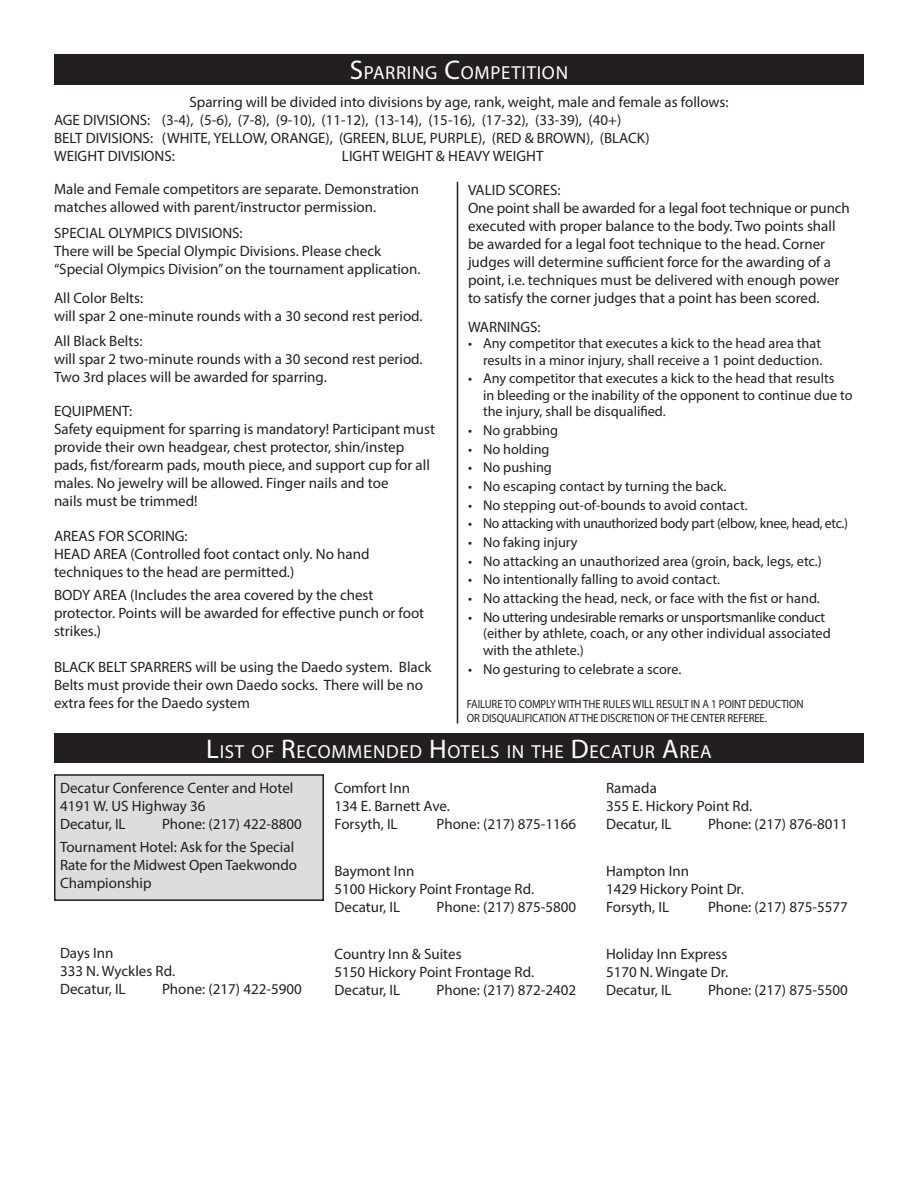
<style>
.page{position:relative;width:918px;height:1188px;background:#fff}
.page>*{position:absolute;margin:0;border:0;box-sizing:border-box;transform-origin:0 0}
.t1{font:18.9px "Myriad Pro";letter-spacing:.035em;color:#fff}
.t2{font:15px/18px "Myriad Pro";color:#231f20}
.t3{font:14.25px/16.5px "Myriad Pro";color:#231f20}
.t4{font:14.25px "Myriad Pro";letter-spacing:-.02em;color:#231f20}
.t5{font:12px/14.4px "Myriad Pro";letter-spacing:-.01em;color:#231f20;scale:.9 1}
.s1{font-size:27px}
</style>
<div class="page">
<div style="left:55px;top:775px;width:268px;height:125px;background:#dcdddf"></div>
<div style="left:54px;top:774px;width:270px;height:127px;border:2px solid #231f20"></div>
<div style="left:54px;top:54px;width:810px;height:30px;background:#231f20"></div>
<hr style="left:457px;top:182px;width:1px;height:542px;background:#231f20">
<div style="left:54px;top:733px;width:810px;height:29px;background:#231f20"></div>
<p class="t1" style="left:350px;top:61px;width:220px"><span class="s1">S</span>PARRING <span class="s1">C</span>OMPETITION</p>
<p class="t2" style="left:189px;top:92px;width:541px">Sparring will be divided into divisions by age, rank, weight, male and female as follows:</p>
<p class="t2" style="left:54px;top:110px;width:569px">AGE DIVISIONS: (3-4), (5-6), (7-8), (9-10), (11-12), (13-14), (15-16), (17-32), (33-39), (40+)</p>
<p class="t2" style="left:54px;top:128px;width:597px">BELT DIVISIONS: (WHITE, YELLOW, ORANGE), (GREEN, BLUE, PURPLE), (RED &amp; BROWN), (BLACK)</p>
<p class="t2" style="left:54px;top:146px;width:122px">WEIGHT DIVISIONS:</p>
<p class="t2" style="left:342px;top:146px;width:203px">LIGHT WEIGHT &amp; HEAVY WEIGHT</p>
<p class="t2" style="left:54px;top:180px;width:367px">Male and Female competitors are separate. Demonstration matches allowed with parent/instructor permission.</p>
<p class="t2" style="left:54px;top:224px;width:190px">SPECIAL OLYMPICS DIVISIONS:</p>
<p class="t2" style="left:54px;top:242px;width:368px">There will be Special Olympic Divisions. Please check “Special Olympics Division” on the tournament application.</p>
<p class="t2" style="left:54px;top:288px;width:91px">All Color Belts:</p>
<p class="t2" style="left:54px;top:306px;width:370px">will spar 2 one-minute rounds with a 30 second rest period.</p>
<p class="t2" style="left:54px;top:332px;width:90px">All Black Belts:</p>
<p class="t2" style="left:54px;top:350px;width:370px">will spar 2 two-minute rounds with a 30 second rest period.</p>
<p class="t2" style="left:54px;top:368px;width:274px">Two 3rd places will be awarded for sparring.</p>
<p class="t2" style="left:54px;top:402px;width:80px">EQUIPMENT:</p>
<p class="t2" style="left:54px;top:420px;width:383px">Safety equipment for sparring is mandatory! Participant must provide their own headgear, chest protector, shin/instep pads, fist/forearm pads, mouth piece, and support cup for all males. No jewelry will be allowed. Finger nails and toe<br>nails must be trimmed!</p>
<p class="t2" style="left:54px;top:526px;width:135px">AREAS FOR SCORING:</p>
<p class="t2" style="left:54px;top:544px;width:317px">HEAD AREA (Controlled foot contact only. No hand techniques to the head are permitted.)</p>
<p class="t2" style="left:54px;top:586px;width:372px">BODY AREA (Includes the area covered by the chest protector. Points will be awarded for effective punch or foot strikes.)</p>
<p class="t2" style="left:54px;top:658px;width:379px">BLACK BELT SPARRERS will be using the Daedo system. Black</p>
<p class="t2" style="left:54px;top:676px;width:370px">Belts must provide their own Daedo socks. There will be no</p>
<p class="t2" style="left:54px;top:694px;width:198px">extra fees for the Daedo system</p>
<p class="t2" style="left:468px;top:181px;width:94px">VALID SCORES:</p>
<p class="t2" style="left:468px;top:199px;width:383px">One point shall be awarded for a legal foot technique or punch executed with proper balance to the body. Two points shall be awarded for a legal foot technique to the head. Corner judges will determine sufficient force for the awarding of a point, i.e. techniques must be delivered with enough power to satisfy the corner judges that a point has been scored.</p>
<p class="t2" style="left:468px;top:317px;width:74px">WARNINGS:</p>
<p class="t3" style="left:468px;top:335px;width:356px;text-align:right">• Any competitor that executes a kick to the head area that results in a minor injury, shall receive a 1 point deduction.</p>
<p class="t3" style="left:483px;top:370px;width:371px;text-indent:-15px">• Any competitor that executes a kick to the head that results<br>in bleeding or the inability of the opponent to continue due to the injury, shall be disqualified.</p>
<p class="t3" style="left:468px;top:422px;width:91px">• No grabbing</p>
<p class="t3" style="left:468px;top:440px;width:83px">• No holding</p>
<p class="t3" style="left:468px;top:459px;width:85px">• No pushing</p>
<p class="t3" style="left:468px;top:478px;width:260px">• No escaping contact by turning the back.</p>
<p class="t3" style="left:468px;top:496px;width:281px">• No stepping out-of-bounds to avoid contact.</p>
<p class="t4" style="left:468px;top:515px;width:382px">• No attacking with unauthorized body part (elbow, knee, head, etc.)</p>
<p class="t3" style="left:468px;top:534px;width:111px">• No faking injury</p>
<p class="t3" style="left:468px;top:552px;width:355px">• No attacking an unauthorized area (groin, back, legs, etc.)</p>
<p class="t3" style="left:468px;top:571px;width:254px">• No intentionally falling to avoid contact.</p>
<p class="t3" style="left:468px;top:590px;width:353px">• No attacking the head, neck, or face with the fist or hand.</p>
<p class="t3" style="left:483px;top:608px;width:349px;text-indent:-15px">• No uttering undesirable remarks or unsportsmanlike conduct (either by athlete, coach, or any other individual associated with the athlete.)</p>
<p class="t3" style="left:468px;top:661px;width:215px">• No gesturing to celebrate a score.</p>
<p class="t5" style="left:467px;top:696px;width:376px">FAILURE TO COMPLY WITH THE RULES WILL RESULT IN A 1 POINT DEDUCTION<br>OR DISQUALIFICATION AT THE DISCRETION OF THE CENTER REFEREE.</p>
<p class="t1" style="left:206px;top:740px;width:507px"><span class="s1">L</span>IST OF <span class="s1">R</span>ECOMMENDED <span class="s1">H</span>OTELS IN THE <span class="s1">D</span>ECATUR <span class="s1">A</span>REA</p>
<p class="t2" style="left:60px;top:779px;width:235px">Decatur Conference Center and Hotel</p>
<p class="t2" style="left:60px;top:797px;width:147px">4191 W. US Highway 36</p>
<p class="t2" style="left:60px;top:815px;width:67px">Decatur, IL</p>
<p class="t2" style="left:162px;top:815px;width:141px">Phone: (217) 422-8800</p>
<p class="t2" style="left:60px;top:837px;width:238px">Tournament Hotel: Ask for the Special<br>Rate for the Midwest Open Taekwondo<br>Championship</p>
<p class="t2" style="left:334px;top:779px;width:77px">Comfort Inn</p>
<p class="t2" style="left:334px;top:797px;width:117px">134 E. Barnett Ave.</p>
<p class="t2" style="left:334px;top:815px;width:65px">Forsyth, IL</p>
<p class="t2" style="left:436px;top:815px;width:141px">Phone: (217) 875-1166</p>
<p class="t2" style="left:334px;top:862px;width:81px">Baymont Inn</p>
<p class="t2" style="left:334px;top:880px;width:201px">5100 Hickory Point Frontage Rd.</p>
<p class="t2" style="left:334px;top:898px;width:67px">Decatur, IL</p>
<p class="t2" style="left:436px;top:898px;width:141px">Phone: (217) 875-5800</p>
<p class="t2" style="left:334px;top:945px;width:129px">Country Inn &amp; Suites</p>
<p class="t2" style="left:334px;top:963px;width:201px">5150 Hickory Point Frontage Rd.</p>
<p class="t2" style="left:334px;top:981px;width:67px">Decatur, IL</p>
<p class="t2" style="left:436px;top:981px;width:141px">Phone: (217) 872-2402</p>
<p class="t2" style="left:606px;top:779px;width:52px">Ramada</p>
<p class="t2" style="left:606px;top:797px;width:148px">355 E. Hickory Point Rd.</p>
<p class="t2" style="left:606px;top:815px;width:67px">Decatur, IL</p>
<p class="t2" style="left:708px;top:815px;width:141px">Phone: (217) 876-8011</p>
<p class="t2" style="left:606px;top:862px;width:85px">Hampton Inn</p>
<p class="t2" style="left:606px;top:880px;width:139px">1429 Hickory Point Dr.</p>
<p class="t2" style="left:606px;top:898px;width:65px">Forsyth, IL</p>
<p class="t2" style="left:708px;top:898px;width:141px">Phone: (217) 875-5577</p>
<p class="t2" style="left:606px;top:945px;width:123px">Holiday Inn Express</p>
<p class="t2" style="left:606px;top:963px;width:124px">5170 N. Wingate Dr.</p>
<p class="t2" style="left:606px;top:981px;width:67px">Decatur, IL</p>
<p class="t2" style="left:708px;top:981px;width:141px">Phone: (217) 875-5500</p>
<p class="t2" style="left:60px;top:944px;width:55px">Days Inn</p>
<p class="t2" style="left:60px;top:962px;width:117px">333 N. Wyckles Rd.</p>
<p class="t2" style="left:60px;top:980px;width:67px">Decatur, IL</p>
<p class="t2" style="left:162px;top:980px;width:141px">Phone: (217) 422-5900</p>
</div>
